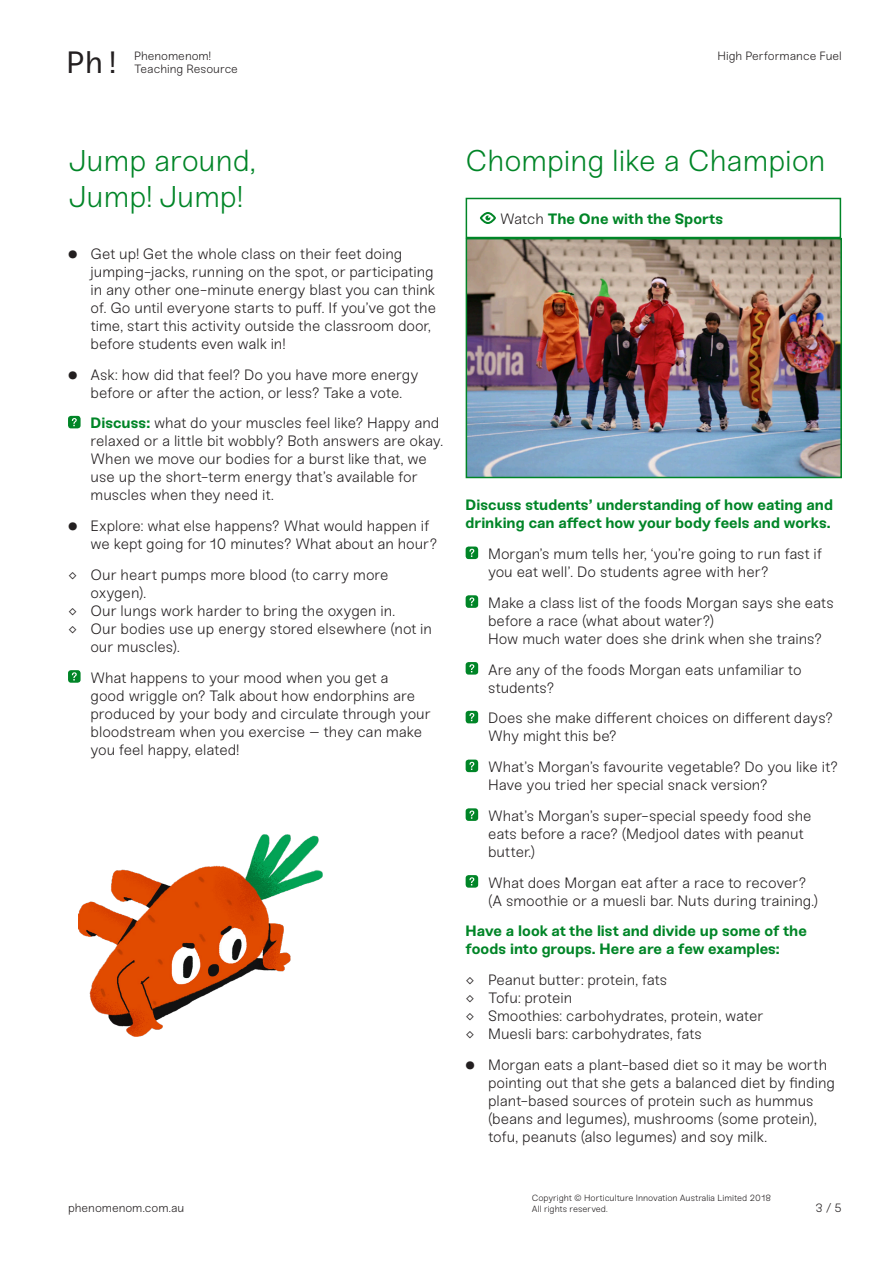
<style>
.page{position:relative;width:893px;height:1263px;background:#fff}
.page>*{position:absolute;margin:0;border:0;box-sizing:border-box;transform-origin:0 0}
.t1{font:30.75px "Sneak Mono";color:#231f20}
.H3__Light___Black{font:300 30px/36px "Sneak";color:#008527}
.Body_10{font:300 15px/18px "Sneak";letter-spacing:-.005em;color:#231f20}
.Large_Bullets__after{font:300 15px/18px "Sneak";letter-spacing:-.005em;color:#231f20}
.Small_Bullets{font:300 15px/18px "Sneak";letter-spacing:-.005em;color:#231f20}
.Body_10-2{font:700 15px/18px "Sneak";color:#008527}
.Furniture{font:300 12px "Sneak";color:#231f20}
.Body_10-3{font:300 9px/10.8px "Sneak";letter-spacing:-.005em;color:#231f20}
.s1{font-weight:700}
.s2{font-weight:700;color:#008527}
.s3{font-weight:300;color:#231f20}
</style>
<div class="page">
<div style="left:68px;top:416px;width:13px;height:12px;background:#008527;border-radius:3px"></div>
<svg style="left:72px;top:418px;width:5px;height:8px"></svg>
<div style="left:68px;top:670px;width:13px;height:13px;background:#008527;border-radius:3px"></div>
<svg style="left:72px;top:672px;width:5px;height:8px"></svg>
<div style="left:466px;top:546px;width:12px;height:13px;background:#008527;border-radius:3px"></div>
<svg style="left:469px;top:549px;width:5px;height:8px"></svg>
<div style="left:466px;top:595px;width:12px;height:13px;background:#008527;border-radius:3px"></div>
<svg style="left:469px;top:597px;width:5px;height:9px"></svg>
<div style="left:466px;top:662px;width:12px;height:13px;background:#008527;border-radius:3px"></div>
<svg style="left:469px;top:664px;width:5px;height:8px"></svg>
<div style="left:466px;top:711px;width:12px;height:12px;background:#008527;border-radius:3px"></div>
<svg style="left:469px;top:713px;width:5px;height:8px"></svg>
<div style="left:466px;top:759px;width:12px;height:13px;background:#008527;border-radius:3px"></div>
<svg style="left:469px;top:762px;width:5px;height:8px"></svg>
<div style="left:466px;top:808px;width:12px;height:13px;background:#008527;border-radius:3px"></div>
<svg style="left:469px;top:810px;width:5px;height:9px"></svg>
<div style="left:466px;top:875px;width:12px;height:13px;background:#008527;border-radius:3px"></div>
<svg style="left:469px;top:877px;width:5px;height:8px"></svg>
<svg style="left:480px;top:212px;width:16px;height:12px"></svg>
<div style="left:466px;top:198px;width:375px;height:40px;border:2px solid #008527"></div>
<img style="left:469px;top:241px;width:370px;height:234px">
<div style="left:466px;top:238px;width:376px;height:240px;border:2px solid #008527"></div>
<img style="left:79px;top:834px;width:243px;height:202px">
<h1 class="t1" style="left:66px;top:44px;width:57px">Ph!</h1>
<p class="Furniture" style="left:134px;top:48px;width:78px">Phenomenom!</p>
<p class="Furniture" style="left:134px;top:62px;width:105px">Teaching Resource</p>
<p class="Furniture" style="left:717px;top:48px;width:126px">High Performance Fuel</p>
<p class="H3__Light___Black" style="left:68px;top:143px;width:189px">Jump around,<br>Jump! Jump!</p>
<p class="Body_10" style="left:91px;top:245px;width:347px;text-indent:-22px"><span class="s1">●</span> Get up! Get the whole class on their feet doing jumping-jacks, running on the spot, or participating in any other one-minute energy blast you can think of. Go until everyone starts to puff. If you’ve got the time, start this activity outside the classroom door, before students even walk in!</p>
<p class="Body_10" style="left:68px;top:366px;width:352px;text-align:center"><span class="s1">●</span> Ask: how did that feel? Do you have more energy before or after the action, or less? Take a vote.</p>
<p class="Body_10" style="left:91px;top:414px;width:354px"><span class="s2">Discuss:</span> what do your muscles feel like? Happy and relaxed or a little bit wobbly? Both answers are okay.<br>When we move our bodies for a burst like that, we use up the short-term energy that’s available for muscles when they need it.</p>
<p class="Body_10" style="left:91px;top:517px;width:348px;text-indent:-22px"><span class="s1">●</span> Explore: what else happens? What would happen if we kept going for 10 minutes? What about an hour?</p>
<p class="Small_Bullets" style="left:91px;top:566px;width:300px;text-indent:-22px">◊ Our heart pumps more blood (to carry more oxygen).</p>
<p class="Small_Bullets" style="left:68px;top:602px;width:329px">◊ Our lungs work harder to bring the oxygen in.</p>
<p class="Small_Bullets" style="left:91px;top:620px;width:343px;text-indent:-22px">◊ Our bodies use up energy stored elsewhere (not in our muscles).</p>
<p class="Large_Bullets__after" style="left:91px;top:669px;width:342px">What happens to your mood when you get a<br>good wriggle on? Talk about how endorphins are produced by your body and circulate through your bloodstream when you exercise – they can make you feel happy, elated!</p>
<p class="Furniture" style="left:68px;top:1201px;width:118px">phenomenom.com.au</p>
<p class="H3__Light___Black" style="left:466px;top:143px;width:361px">Chomping like a Champion</p>
<p class="Body_10-2" style="left:500px;top:210px;width:225px"><span class="s3">Watch</span> The One with the Sports</p>
<p class="Body_10-2" style="left:466px;top:496px;width:369px">Discuss students’ understanding of how eating and drinking can affect how your body feels and works.</p>
<p class="Body_10" style="left:488px;top:545px;width:335px">Morgan’s mum tells her, ‘you’re going to run fast if you eat well’. Do students agree with her?</p>
<p class="Body_10" style="left:488px;top:594px;width:347px">Make a class list of the foods Morgan says she eats before a race (what about water?)<br>How much water does she drink when she trains?</p>
<p class="Body_10" style="left:488px;top:660px;width:315px">Are any of the foods Morgan eats unfamiliar to students?</p>
<p class="Body_10" style="left:488px;top:709px;width:346px">Does she make different choices on different days?<br>Why might this be?</p>
<p class="Body_10" style="left:488px;top:758px;width:351px">What’s Morgan’s favourite vegetable? Do you like it?<br>Have you tried her special snack version?</p>
<p class="Body_10" style="left:488px;top:807px;width:325px">What’s Morgan’s super-special speedy food she eats before a race? (Medjool dates with peanut butter.)</p>
<p class="Body_10" style="left:488px;top:874px;width:332px">What does Morgan eat after a race to recover? (A smoothie or a muesli bar. Nuts during training.)</p>
<p class="Body_10-2" style="left:466px;top:923px;width:343px">Have a look at the list and divide up some of the foods into groups. Here are a few examples:</p>
<p class="Small_Bullets" style="left:466px;top:971px;width:203px">◊ Peanut butter: protein, fats</p>
<p class="Small_Bullets" style="left:466px;top:989px;width:108px">◊ Tofu: protein</p>
<p class="Small_Bullets" style="left:466px;top:1007px;width:300px">◊ Smoothies: carbohydrates, protein, water</p>
<p class="Small_Bullets" style="left:466px;top:1025px;width:238px">◊ Muesli bars: carbohydrates, fats</p>
<p class="Large_Bullets__after" style="left:488px;top:1056px;width:348px;text-indent:-22px"><span class="s1">●</span> Morgan eats a plant-based diet so it may be worth pointing out that she gets a balanced diet by finding plant-based sources of protein such as hummus (beans and legumes), mushrooms (some protein), tofu, peanuts (also legumes) and soy milk.</p>
<p class="Body_10-3" style="left:532px;top:1193px;width:241px">Copyright © Horticulture Innovation Australia Limited 2018<br>All rights reserved.</p>
<p class="Furniture" style="left:815px;top:1201px;width:28px">3 / 5</p>
</div>
